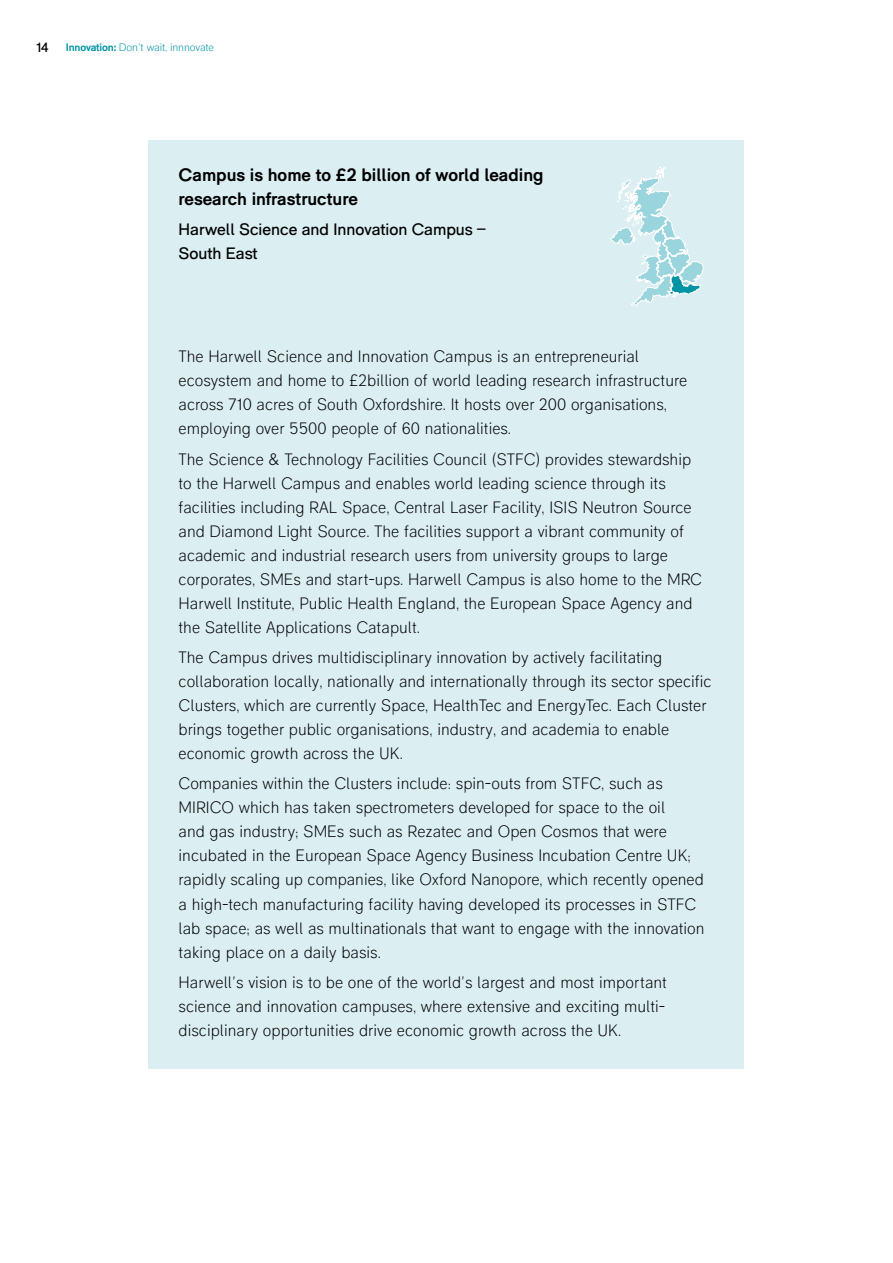
<style>
.page{position:relative;width:893px;height:1263px;background:#fff}
.page>*{position:absolute;margin:0;border:0;box-sizing:border-box;transform-origin:0 0}
.t1{font:700 18px/24px "RM Pro";color:#000}
.t2{font:300 16.5px/24px "RM Pro";color:#000}
.t3{font:16.5px/24px "RM Pro";color:#000}
.t4{font:13.5px "RM Pro";color:#000}
.t5{font:300 10.8px "RM Pro";letter-spacing:-.015em;color:#0093a4}
.s1{font-weight:700}
</style>
<div class="page">
<div style="left:149px;top:140px;width:595px;height:929px;background:#dbeef2"></div>
<svg style="left:610px;top:167px;width:93px;height:139px"></svg>
<p class="t4" style="left:36px;top:39px;width:14px">14</p>
<p class="t5" style="left:66px;top:41px;width:150px"><span class="s1">Innovation:</span> Don’t wait, innnovate</p>
<p class="t1" style="left:179px;top:163px;width:366px">Campus is home to £2 billion of world leading research infrastructure</p>
<p class="t3" style="left:179px;top:218px;width:309px">Harwell Science and Innovation Campus –<br>South East</p>
<p class="t2" style="left:179px;top:345px;width:510px">The Harwell Science and Innovation Campus is an entrepreneurial ecosystem and home to £2billion of world leading research infrastructure across 710 acres of South Oxfordshire. It hosts over 200 organisations, employing over 5500 people of 60 nationalities.</p>
<p class="t2" style="left:179px;top:447px;width:525px">The Science &amp; Technology Facilities Council (STFC) provides stewardship to the Harwell Campus and enables world leading science through its facilities including RAL Space, Central Laser Facility, ISIS Neutron Source and Diamond Light Source. The facilities support a vibrant community of academic and industrial research users from university groups to large corporates, SMEs and start-ups. Harwell Campus is also home to the MRC Harwell Institute, Public Health England, the European Space Agency and the Satellite Applications Catapult.</p>
<p class="t2" style="left:179px;top:646px;width:534px">The Campus drives multidisciplinary innovation by actively facilitating collaboration locally, nationally and internationally through its sector specific Clusters, which are currently Space, HealthTec and EnergyTec. Each Cluster brings together public organisations, industry, and academia to enable economic growth across the UK.</p>
<p class="t2" style="left:179px;top:772px;width:527px">Companies within the Clusters include: spin-outs from STFC, such as MIRICO which has taken spectrometers developed for space to the oil<br>and gas industry; SMEs such as Rezatec and Open Cosmos that were incubated in the European Space Agency Business Incubation Centre UK; rapidly scaling up companies, like Oxford Nanopore, which recently opened a high-tech manufacturing facility having developed its processes in STFC lab space; as well as multinationals that want to engage with the innovation taking place on a daily basis.</p>
<p class="t2" style="left:179px;top:971px;width:490px;text-align:justify">Harwell’s vision is to be one of the world’s largest and most important science and innovation campuses, where extensive and exciting multi&shy;disciplinary opportunities drive economic growth across the UK.</p>
</div>
